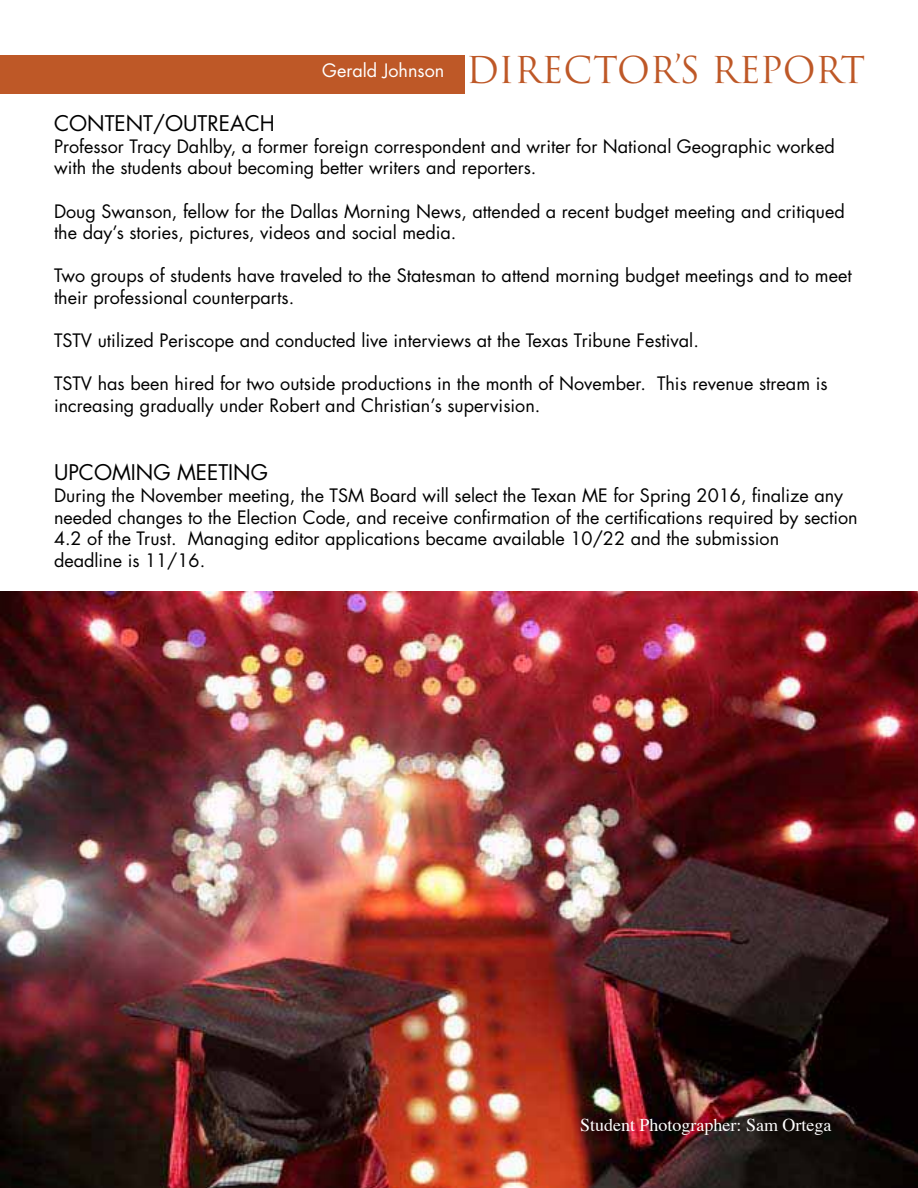
<style>
.page{position:relative;width:918px;height:1188px;background:#fff}
.page>*{position:absolute;margin:0;border:0;box-sizing:border-box;transform-origin:0 0}
.t1{font:36px "Trajan Pro 3";letter-spacing:-.01em;color:#be5827}
.t2{font:21px "Futura Std";color:#000}
.t3{font:18px/21.6px "Futura Std";color:#000}
.t4{font:18px "Times";color:#fff}
</style>
<div class="page">
<div style="left:0;top:55px;width:465px;height:39px;background:#be5827"></div>
<img style="left:0;top:591px;width:918px;height:597px">
<h1 class="t1" style="left:322px;top:45px;width:544px"><sup>Gerald</sup> <sup>Johnson</sup> DIRECTOR’S REPORT</h1>
<p class="t2" style="left:54px;top:110px;width:192px">Content/Outreach</p>
<p class="t3" style="left:54px;top:136px;width:782px">Professor Tracy Dahlby, a former foreign correspondent and writer for National Geographic worked with the students about becoming better writers and reporters.</p>
<p class="t3" style="left:54px;top:200px;width:792px">Doug Swanson, fellow for the Dallas Morning News, attended a recent budget meeting and critiqued the day’s stories, pictures, videos and social media.</p>
<p class="t3" style="left:54px;top:265px;width:799px">Two groups of students have traveled to the Statesman to attend morning budget meetings and to meet their professional counterparts.</p>
<p class="t3" style="left:54px;top:330px;width:646px">TSTV utilized Periscope and conducted live interviews at the Texas Tribune Festival.</p>
<p class="t3" style="left:54px;top:373px;width:775px">TSTV has been hired for two outside productions in the month of November. This revenue stream is increasing gradually under Robert and Christian’s supervision.</p>
<p class="t2" style="left:54px;top:459px;width:14px">Upc</p>
<p class="t2" style="left:94px;top:459px;width:170px">omi ng Meeti ng</p>
<p class="t3" style="left:54px;top:485px;width:805px">During the November meeting, the TSM Board will select the Texan ME for Spring 2016, finalize any needed changes to the Election Code, and receive confirmation of the certifications required by section 4.2 of the Trust. Managing editor applications became available 10/22 and the submission<br>deadline is 11/16.</p>
<p class="t4" style="left:580px;top:1108px;width:253px">Student Photographer: Sam Ortega</p>
</div>
